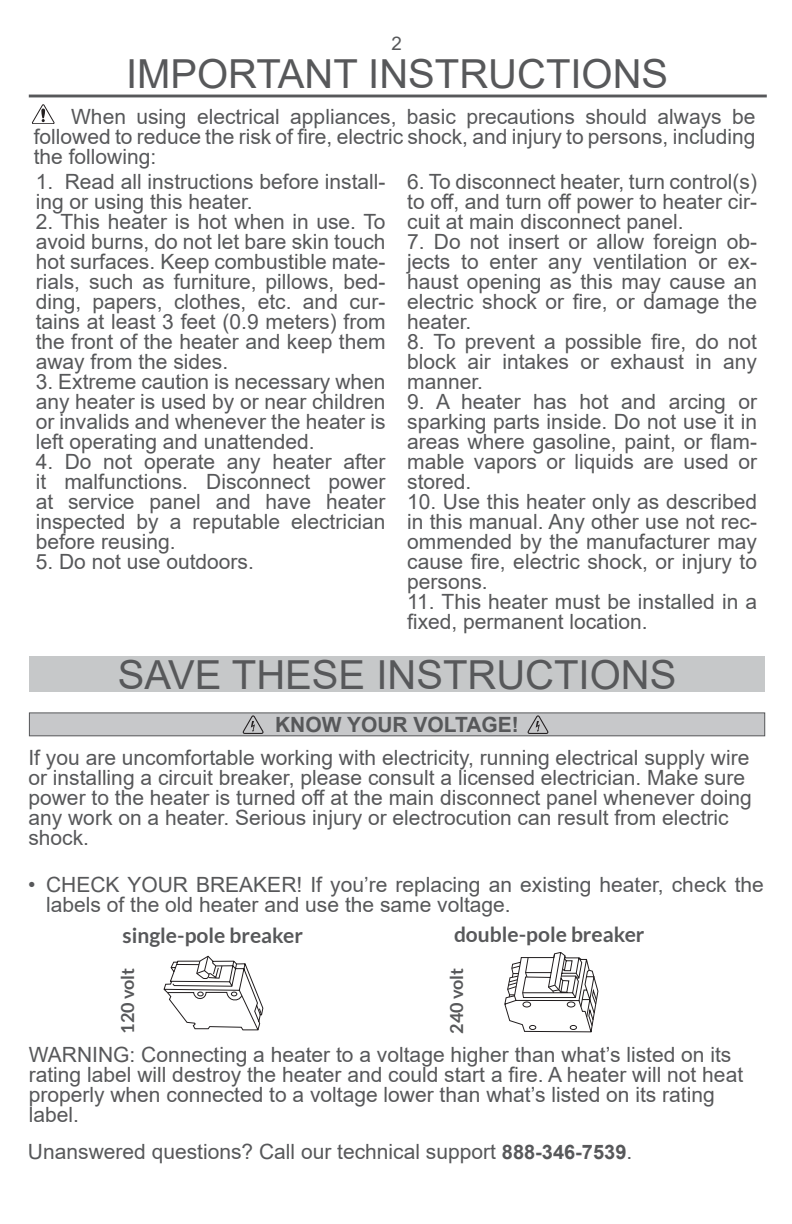
<style>
.page{position:relative;width:792px;height:1224px;background:#fff}
.page>*{position:absolute;margin:0;border:0;box-sizing:border-box;transform-origin:0 0}
.t1{font:40px "Arial";color:#57585a}
.t2{font:21px/20px "Arial";color:#57585a;text-align:justify}
.t3{font:700 21px "Lato";color:#57585a}
.t4{font:700 21px "Arial";color:#57585a}
.t5{font:18.8px "Arial";color:#57585a}
.t6{font:700 18px "Lato";color:#57585a}
.s1{font-weight:700;font-size:20px}
</style>
<div class="page">
<div style="left:29px;top:656px;width:736px;height:36px;background:#c6c8c9"></div>
<div style="left:29px;top:713px;width:736px;height:23px;background:#c7c8ca"></div>
<div style="left:29px;top:713px;width:736px;height:23px;border:1px solid #57585a"></div>
<svg style="left:164px;top:955px;width:99px;height:75px"></svg>
<svg style="left:504px;top:952px;width:94px;height:81px"></svg>
<svg style="left:243px;top:715px;width:21px;height:20px"></svg>
<svg style="left:528px;top:715px;width:21px;height:20px"></svg>
<svg style="left:32px;top:104px;width:22px;height:19px"></svg>
<hr style="left:29px;top:95px;width:738px;height:2px;background:#57585a">
<p class="t5" style="left:392px;top:30px;width:12px">2</p>
<p class="t1" style="left:126px;top:46px;width:544px">IMPORTANT INSTRUCTIONS</p>
<p class="t2" style="left:34px;top:106px;width:723px;text-indent:37px">When using electrical appliances, basic precautions should always be followed to reduce the risk of fi re, electric shock, and injury to persons, including the following:</p>
<p class="t2" style="left:36px;top:171px;width:351px">1. Read all instructions before install&shy;ing or using this heater.</p>
<p class="t2" style="left:36px;top:211px;width:351px">2. This heater is hot when in use. To avoid burns, do not let bare skin touch hot surfaces. Keep combustible mate&shy;rials, such as furniture, pillows, bed&shy;ding, papers, clothes, etc. and cur&shy;tains at least 3 feet (0.9 meters) from the front of the heater and keep them away from the sides.</p>
<p class="t2" style="left:36px;top:371px;width:351px">3. Extreme caution is necessary when any heater is used by or near children or invalids and whenever the heater is left operating and unattended.</p>
<p class="t2" style="left:36px;top:451px;width:351px">4. Do not operate any heater after it malfunctions. Disconnect power at service panel and have heater inspected by a reputable electrician before reusing.</p>
<p class="t2" style="left:36px;top:551px;width:220px">5. Do not use outdoors.</p>
<p class="t2" style="left:407px;top:171px;width:351px">6. To disconnect heater, turn control(s) to off, and turn off power to heater cir&shy;cuit at main disconnect panel.</p>
<p class="t2" style="left:407px;top:231px;width:351px">7. Do not insert or allow foreign ob&shy;jects to enter any ventilation or ex&shy;haust opening as this may cause an electric shock or fire, or damage the heater.</p>
<p class="t2" style="left:407px;top:331px;width:351px">8. To prevent a possible fire, do not block air intakes or exhaust in any manner.</p>
<p class="t2" style="left:407px;top:391px;width:351px">9. A heater has hot and arcing or sparking parts inside. Do not use it in areas where gasoline, paint, or flam&shy;mable vapors or liquids are used or stored.</p>
<p class="t2" style="left:407px;top:491px;width:351px">10. Use this heater only as described in this manual. Any other use not rec&shy;ommended by the manufacturer may cause fire, electric shock, or injury to persons.</p>
<p class="t2" style="left:407px;top:591px;width:351px">11. This heater must be installed in a fixed, permanent location.</p>
<p class="t1" style="left:118px;top:647px;width:560px">SAVE THESE INSTRUCTIONS</p>
<p class="t4" style="left:275px;top:710px;width:245px">KNOW YOUR VOLTAGE!</p>
<p class="t2" style="left:28px;top:747px;width:725px;text-align:left">If you are uncomfortable working with electricity, running electrical supply wire or installing a circuit breaker, please consult a licensed electrician. Make sure power to the heater is turned off at the main disconnect panel whenever doing any work on a heater. Serious injury or electrocution can result from electric shock.</p>
<p class="t2" style="left:46px;top:874px;width:719px;text-indent:-18px">• CHECK YOUR BREAKER! If you’re replacing an existing heater, check the labels of the old heater and use the same voltage.</p>
<p class="t3" style="left:123px;top:923px;width:182px">single-pole breaker</p>
<p class="t6" style="left:117px;top:1034px;width:68px;rotate:-90deg">120 volt</p>
<p class="t3" style="left:454px;top:922px;width:192px">double-pole breaker</p>
<p class="t6" style="left:446px;top:1034px;width:68px;rotate:-90deg">240 volt</p>
<p class="t2" style="left:29px;top:1045px;width:716px;text-align:left">WARNING: Connecting a heater to a voltage higher than what’s listed on its rating label will destroy the heater and could start a fi re. A heater will not heat properly when connected to a voltage lower than what’s listed on its rating label.</p>
<p class="t2" style="left:28px;top:1141px;width:606px">Unanswered questions? Call our technical support <span class="s1">888-346-7539</span>.</p>
</div>
